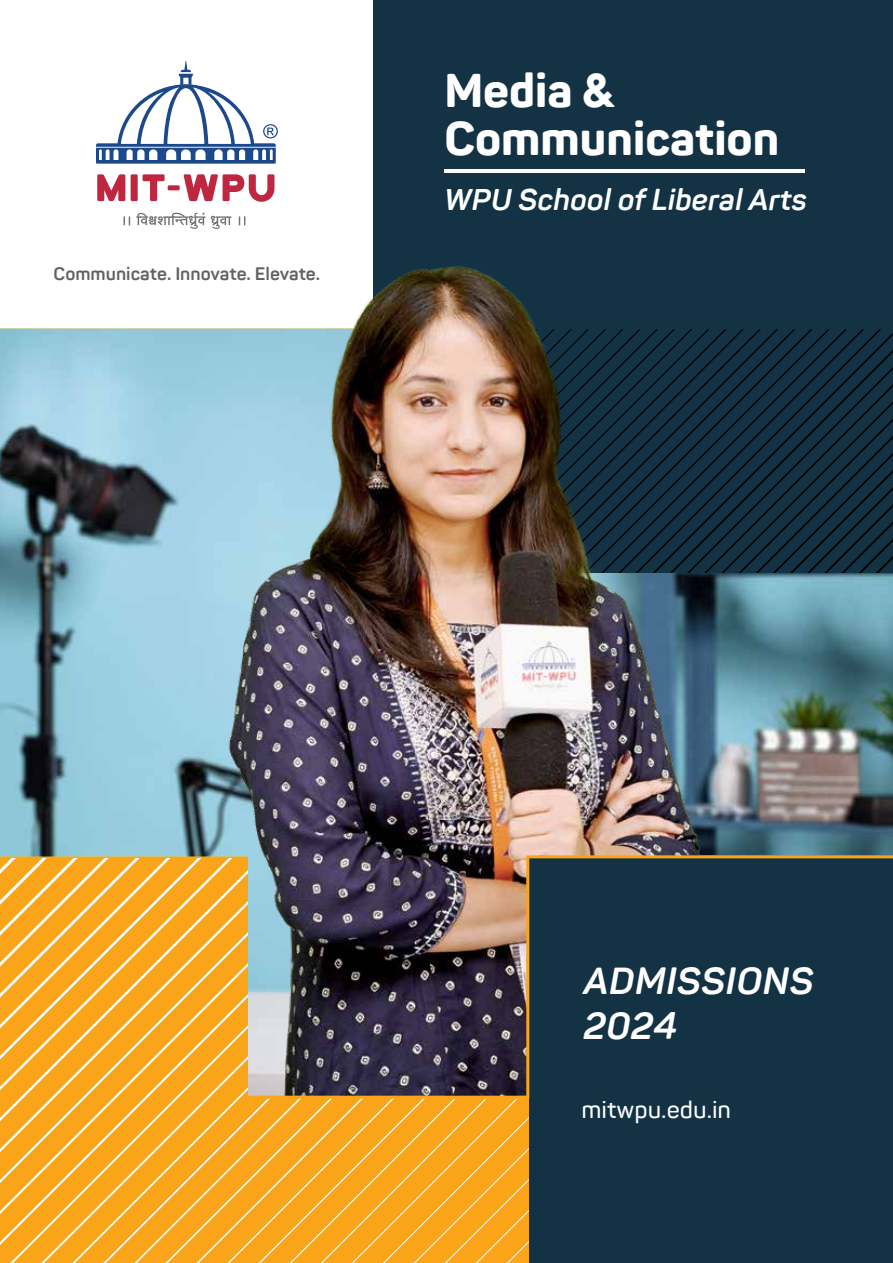
<style>
.page{position:relative;width:893px;height:1263px;background:#fff}
.page>*{position:absolute;margin:0;border:0;box-sizing:border-box;transform-origin:0 0}
.t1{font:800 47.1px/48px "Panton";color:#fff}
.t2{font:italic 700 37.5px/45px "Panton";letter-spacing:.01em;color:#fff}
.t3{font:italic 700 29.85px "Panton";color:#fff}
.t4{font:600 23.7px "Panton";color:#fff}
.t5{font:700 18px "Panton";color:#606162}
</style>
<div class="page">
<div style="left:374px;top:0;width:519px;height:1263px;background:#133345"></div>
<svg style="left:16px;top:1096px;width:23px;height:167px;background:#faac30"></svg>
<svg style="left:39px;top:1096px;width:23px;height:167px;background:#faac30"></svg>
<svg style="left:62px;top:1096px;width:23px;height:167px;background:#faac2f"></svg>
<svg style="left:85px;top:1096px;width:23px;height:167px;background:#faab2d"></svg>
<svg style="left:108px;top:1096px;width:23px;height:167px;background:#faab2d"></svg>
<svg style="left:131px;top:1096px;width:23px;height:167px;background:#faab2d"></svg>
<svg style="left:154px;top:1096px;width:23px;height:167px;background:#faab2c"></svg>
<svg style="left:177px;top:1096px;width:23px;height:167px;background:#faaa2a"></svg>
<svg style="left:200px;top:1096px;width:23px;height:167px;background:#faaa2b"></svg>
<svg style="left:223px;top:1096px;width:23px;height:167px;background:#faaa2a"></svg>
<svg style="left:246px;top:1096px;width:23px;height:167px;background:#faaa29"></svg>
<svg style="left:269px;top:1099px;width:260px;height:164px;background:#faa826"></svg>
<img style="left:0;top:328px;width:893px;height:768px">
<svg style="left:124px;top:213px;width:121px;height:16px"></svg>
<svg style="left:97px;top:174px;width:28px;height:27px"></svg>
<svg style="left:131px;top:174px;width:143px;height:28px"></svg>
<svg style="left:96px;top:61px;width:182px;height:103px"></svg>
<img style="left:204px;top:253px;width:513px;height:843px">
<div style="left:529px;top:858px;width:364px;height:405px;background:#133345"></div>
<hr style="left:444px;top:170px;width:361px;height:3px;background:#fff">
<hr style="left:248px;top:1096px;width:281px;height:3px;background:#faa41a">
<hr style="left:526px;top:856px;width:3px;height:243px;background:#faa41a">
<hr style="left:526px;top:855px;width:367px;height:3px;background:#faa41a">
<p class="t5" style="left:54px;top:263px;width:268px">Communicate. Innovate. Elevate.</p>
<h1 class="t1" style="left:444px;top:66px;width:336px">Media &amp;<br>Communication</h1>
<h3 class="t3" style="left:444px;top:181px;width:364px">WPU School of Liberal Arts</h3>
<h2 class="t2" style="left:584px;top:958px;width:232px">ADMISSIONS<br>2024</h2>
<h3 class="t4" style="left:581px;top:1095px;width:151px">mitwpu.edu.in</h3>
</div>
